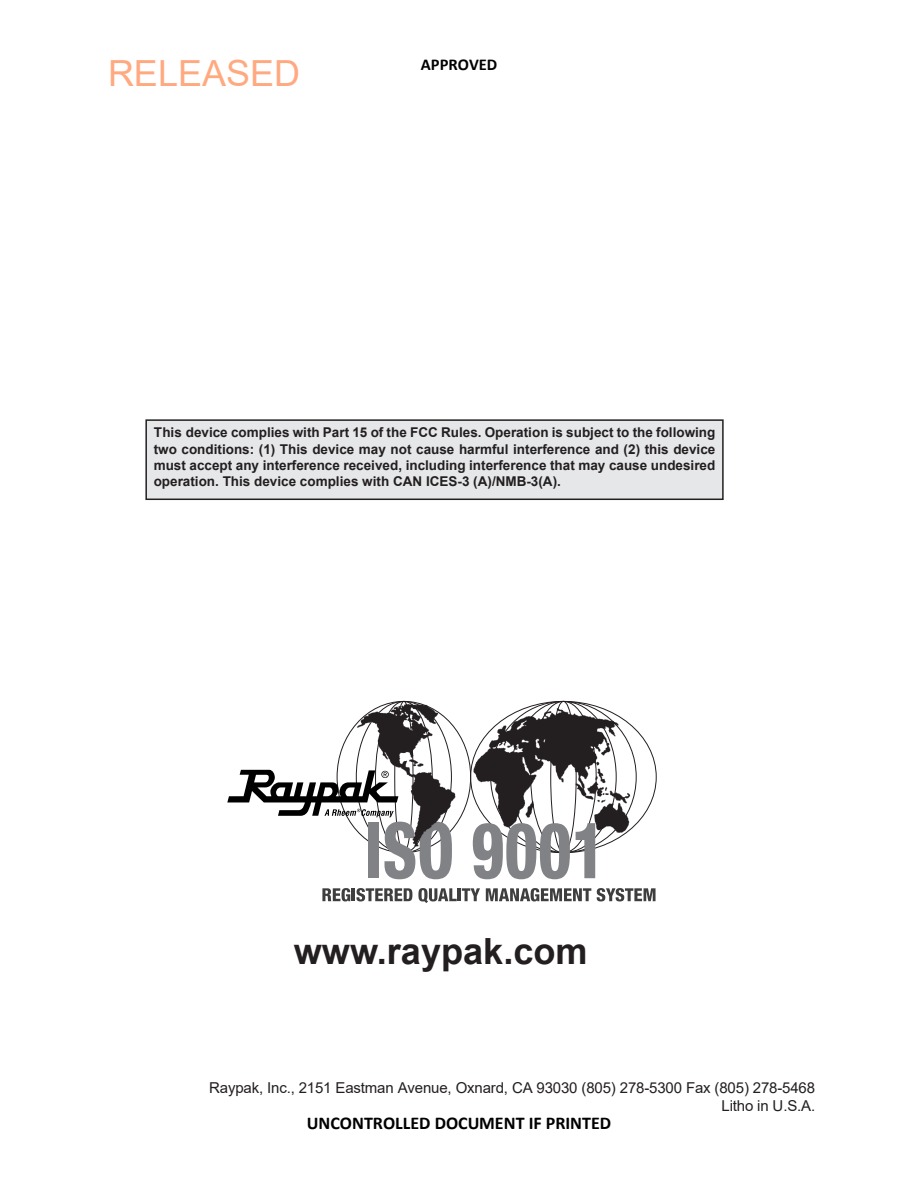
<style>
.page{position:relative;width:918px;height:1188px;background:#fff}
.page>*{position:absolute;margin:0;border:0;box-sizing:border-box;transform-origin:0 0}
.t1{font:700 36.15px "Arial";color:#231f20}
.t2{font:36px "Arial";color:rgb(255 84 0/.5)}
.t3{font:700 18px "Calibri";color:#000}
.t4{font:700 16.5px "Calibri";color:#000}
.Body{font:15px/18px "Arial";letter-spacing:-.01em;color:#231f20;text-align:right}
.Notes{font:700 13.5px/16.2px "Arial";color:#231f20;text-align:justify}
</style>
<div class="page">
<div style="left:146px;top:420px;width:577px;height:79px;background:#e6e7e9"></div>
<div style="left:145px;top:419px;width:579px;height:81px;border:2px solid #231f20"></div>
<svg style="left:322px;top:888px;width:90px;height:13px"></svg>
<svg style="left:418px;top:894px;width:60px;height:9px"></svg>
<svg style="left:486px;top:894px;width:103px;height:7px"></svg>
<svg style="left:597px;top:894px;width:59px;height:7px"></svg>
<img style="left:339px;top:700px;width:317px;height:194px">
<svg style="left:227px;top:770px;width:225px;height:109px"></svg>
<h2 class="t2" style="left:108px;top:49px;width:194px">RELEASED</h2>
<p class="t4" style="left:421px;top:57px;width:78px">APPROVED</p>
<p class="Notes" style="left:154px;top:425px;width:563px">This device complies with Part 15 of the FCC Rules. Operation is subject to the following two conditions: (1) This device may not cause harmful interference and (2) this device must accept any interference received, including interference that may cause undesired operation. This device complies with CAN ICES-3 (A)/NMB-3(A).</p>
<p class="t1" style="left:294px;top:926px;width:295px">www.raypak.com</p>
<p class="Body" style="left:209px;top:1079px;width:608px">Raypak, Inc., 2151 Eastman Avenue, Oxnard, CA 93030 (805) 278-5300 Fax (805) 278-5468<br>Litho in U.S.A.</p>
<h3 class="t3" style="left:307px;top:1116px;width:306px">UNCONTROLLED DOCUMENT IF PRINTED</h3>
</div>
